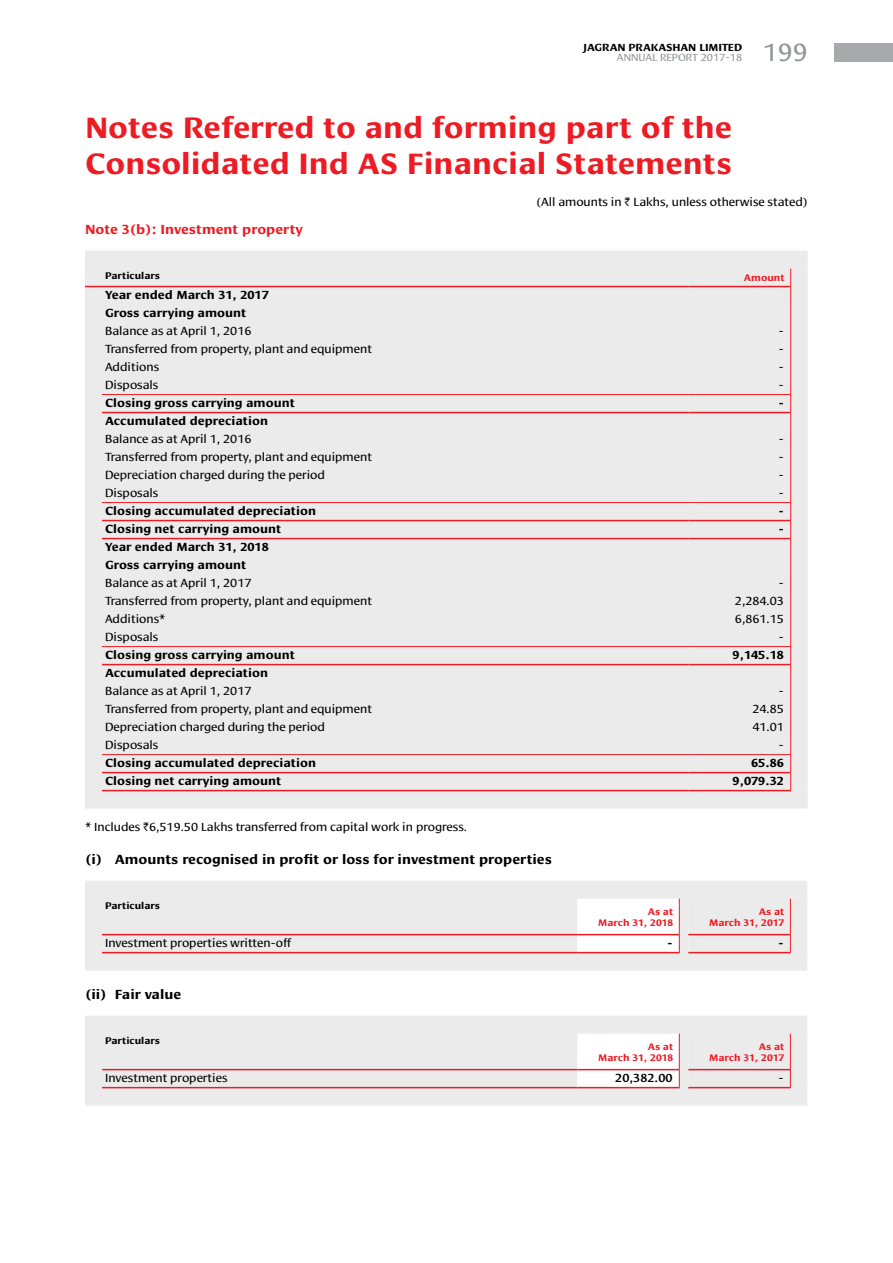
<style>
.page{position:relative;width:893px;height:1263px;background:#fff}
.page>*{position:absolute;margin:0;border:0;box-sizing:border-box;transform-origin:0 0}
.t1{font:700 30px/36px "Cora";color:#ed1c24}
.t2{font:25.5px "Cora";color:#939598}
.t3{font:700 13.5px "Cora";color:#000}
.t4{font:700 13.5px "Cora";color:#ed1c24}
.t5{font:12px "Cora";color:#000}
.t6{font:700 12px/18px "Cora";color:#000}
.t7{font:500 12px "Cora";color:#000}
.t8{font:700 10.5px "Cora";color:#000}
.t9{font:10.5px "Cora";color:#939598}
.t10{font:700 9.75px/11.7px "Cora";color:#ed1c24;text-align:right}
.t11{font:700 9.75px "Cora";color:#000}
.s1{font-family:"Rupee"}
</style>
<div class="page">
<div style="left:835px;top:43px;width:58px;height:19px;background:#a7a9ac"></div>
<div style="left:85px;top:251px;width:723px;height:557px;background:#ebebec"></div>
<hr style="left:102px;top:520px;width:587px;height:1px;background:#ed1c24">
<hr style="left:689px;top:520px;width:101px;height:1px;background:#ed1c24">
<hr style="left:102px;top:772px;width:587px;height:1px;background:#ed1c24">
<hr style="left:689px;top:772px;width:101px;height:1px;background:#ed1c24">
<svg style="left:85px;top:286px;width:17px;height:1px"></svg>
<hr style="left:689px;top:286px;width:101px;height:1px;background:#ed1c24">
<hr style="left:102px;top:394px;width:587px;height:1px;background:#ed1c24">
<hr style="left:102px;top:412px;width:587px;height:1px;background:#ed1c24">
<hr style="left:102px;top:502px;width:587px;height:1px;background:#ed1c24">
<hr style="left:102px;top:538px;width:587px;height:1px;background:#ed1c24">
<hr style="left:102px;top:754px;width:587px;height:1px;background:#ed1c24">
<hr style="left:102px;top:790px;width:587px;height:1px;background:#ed1c24">
<hr style="left:689px;top:394px;width:102px;height:1px;background:#ed1c24">
<hr style="left:689px;top:412px;width:101px;height:1px;background:#ed1c24">
<hr style="left:689px;top:502px;width:102px;height:1px;background:#ed1c24">
<hr style="left:689px;top:538px;width:101px;height:1px;background:#ed1c24">
<hr style="left:102px;top:286px;width:587px;height:1px;background:#ed1c24">
<hr style="left:102px;top:646px;width:587px;height:1px;background:#ed1c24">
<hr style="left:102px;top:664px;width:587px;height:1px;background:#ed1c24">
<hr style="left:689px;top:646px;width:102px;height:1px;background:#ed1c24">
<hr style="left:689px;top:664px;width:101px;height:1px;background:#ed1c24">
<hr style="left:689px;top:754px;width:102px;height:1px;background:#ed1c24">
<hr style="left:689px;top:790px;width:102px;height:1px;background:#ed1c24">
<svg style="left:790px;top:268px;width:18px;height:522px;background:#ebd9da"></svg>
<svg style="left:85px;top:881px;width:722px;height:90px;background:#eceaeb"></svg>
<hr style="left:102px;top:934px;width:475px;height:1px;background:#ed1c24">
<hr style="left:102px;top:952px;width:475px;height:1px;background:#ed1c24">
<hr style="left:577px;top:952px;width:103px;height:1px;background:#ed1c24">
<svg style="left:679px;top:899px;width:128px;height:54px;background:#ebe0e1"></svg>
<hr style="left:577px;top:934px;width:102px;height:1px;background:#ed1c24">
<svg style="left:85px;top:1016px;width:722px;height:90px;background:#eceaeb"></svg>
<hr style="left:102px;top:1087px;width:475px;height:1px;background:#ed1c24">
<hr style="left:102px;top:1069px;width:475px;height:1px;background:#ed1c24">
<hr style="left:577px;top:1087px;width:103px;height:1px;background:#ed1c24">
<hr style="left:577px;top:1069px;width:102px;height:1px;background:#ed1c24">
<svg style="left:679px;top:1034px;width:128px;height:54px;background:#ebe0e1"></svg>
<p class="t8" style="left:584px;top:41px;width:160px">JAGRAN PRAKASHAN LIMITED</p>
<p class="t9" style="left:617px;top:52px;width:127px">ANNUAL REPORT 2017-18</p>
<h2 class="t2" style="left:763px;top:38px;width:47px">199</h2>
<h1 class="t1" style="left:85px;top:110px;width:648px">Notes Referred to and forming part of the<br>Consolidated Ind AS Financial Statements</h1>
<p class="t5" style="left:536px;top:195px;width:273px">(All amounts in <span class="s1">`</span> Lakhs, unless otherwise stated)</p>
<p class="t4" style="left:85px;top:221px;width:220px">Note 3(b): Investment property</p>
<p class="t11" style="left:105px;top:270px;width:57px">Particulars</p>
<p class="t10" style="left:744px;top:272px;width:42px">Amount</p>
<p class="t6" style="left:105px;top:286px;width:165px">Year ended March 31, 2017<br>Gross carrying amount</p>
<p class="t5" style="left:105px;top:324px;width:148px">Balance as at April 1, 2016</p>
<p class="t5" style="left:779px;top:324px;width:6px">-</p>
<p class="t5" style="left:105px;top:342px;width:268px">Transferred from property, plant and equipment</p>
<p class="t5" style="left:779px;top:342px;width:6px">-</p>
<p class="t5" style="left:105px;top:360px;width:56px">Additions</p>
<p class="t5" style="left:779px;top:360px;width:6px">-</p>
<p class="t5" style="left:105px;top:378px;width:55px">Disposals</p>
<p class="t5" style="left:779px;top:378px;width:6px">-</p>
<p class="t6" style="left:105px;top:394px;width:191px">Closing gross carrying amount</p>
<p class="t6" style="left:779px;top:394px;width:6px">-</p>
<p class="t6" style="left:105px;top:412px;width:164px">Accumulated depreciation</p>
<p class="t5" style="left:105px;top:432px;width:148px">Balance as at April 1, 2016</p>
<p class="t5" style="left:779px;top:432px;width:6px">-</p>
<p class="t5" style="left:105px;top:450px;width:268px">Transferred from property, plant and equipment</p>
<p class="t5" style="left:779px;top:450px;width:6px">-</p>
<p class="t5" style="left:105px;top:468px;width:221px">Depreciation charged during the period</p>
<p class="t5" style="left:779px;top:468px;width:6px">-</p>
<p class="t5" style="left:105px;top:486px;width:55px">Disposals</p>
<p class="t5" style="left:779px;top:486px;width:6px">-</p>
<p class="t6" style="left:105px;top:502px;width:212px">Closing accumulated depreciation</p>
<p class="t6" style="left:779px;top:502px;width:6px">-</p>
<p class="t6" style="left:105px;top:520px;width:178px">Closing net carrying amount</p>
<p class="t6" style="left:779px;top:520px;width:6px">-</p>
<p class="t6" style="left:105px;top:538px;width:165px">Year ended March 31, 2018<br>Gross carrying amount</p>
<p class="t5" style="left:105px;top:576px;width:148px">Balance as at April 1, 2017</p>
<p class="t5" style="left:779px;top:576px;width:6px">-</p>
<p class="t5" style="left:105px;top:594px;width:268px">Transferred from property, plant and equipment</p>
<p class="t5" style="left:735px;top:594px;width:50px">2,284.03</p>
<p class="t5" style="left:105px;top:612px;width:62px">Additions*</p>
<p class="t5" style="left:735px;top:612px;width:50px">6,861.15</p>
<p class="t5" style="left:105px;top:630px;width:55px">Disposals</p>
<p class="t5" style="left:779px;top:630px;width:6px">-</p>
<p class="t6" style="left:105px;top:646px;width:191px">Closing gross carrying amount</p>
<p class="t6" style="left:733px;top:646px;width:53px">9,145.18</p>
<p class="t6" style="left:105px;top:664px;width:164px">Accumulated depreciation</p>
<p class="t5" style="left:105px;top:684px;width:148px">Balance as at April 1, 2017</p>
<p class="t5" style="left:779px;top:684px;width:6px">-</p>
<p class="t5" style="left:105px;top:702px;width:268px">Transferred from property, plant and equipment</p>
<p class="t5" style="left:752px;top:702px;width:33px">24.85</p>
<p class="t5" style="left:105px;top:720px;width:221px">Depreciation charged during the period</p>
<p class="t5" style="left:752px;top:720px;width:33px">41.01</p>
<p class="t5" style="left:105px;top:738px;width:55px">Disposals</p>
<p class="t5" style="left:779px;top:738px;width:6px">-</p>
<p class="t6" style="left:105px;top:754px;width:212px">Closing accumulated depreciation</p>
<p class="t6" style="left:751px;top:754px;width:34px">65.86</p>
<p class="t6" style="left:105px;top:772px;width:178px">Closing net carrying amount</p>
<p class="t6" style="left:733px;top:772px;width:53px">9,079.32</p>
<p class="t5" style="left:85px;top:820px;width:383px">* Includes <span class="s1">`</span>6,519.50 Lakhs transferred from capital work in progress.</p>
<p class="t3" style="left:85px;top:851px;width:468px">(i) Amounts recognised in profit or loss for investment properties</p>
<p class="t11" style="left:105px;top:900px;width:57px">Particulars</p>
<p class="t10" style="left:598px;top:905px;width:77px">As at<br>March 31, 2018</p>
<p class="t10" style="left:709px;top:905px;width:77px">As at<br>March 31, 2017</p>
<p class="t5" style="left:105px;top:936px;width:188px">Investment properties written-off</p>
<p class="t6" style="left:667px;top:934px;width:6px">-</p>
<p class="t6" style="left:779px;top:934px;width:6px">-</p>
<p class="t3" style="left:85px;top:986px;width:98px">(ii) Fair value</p>
<p class="t11" style="left:105px;top:1035px;width:57px">Particulars</p>
<p class="t10" style="left:598px;top:1040px;width:77px">As at<br>March 31, 2018</p>
<p class="t10" style="left:709px;top:1040px;width:77px">As at<br>March 31, 2017</p>
<p class="t5" style="left:105px;top:1071px;width:124px">Investment properties</p>
<p class="t7" style="left:615px;top:1071px;width:59px">20,382.00</p>
<p class="t5" style="left:779px;top:1071px;width:6px">-</p>
</div>
